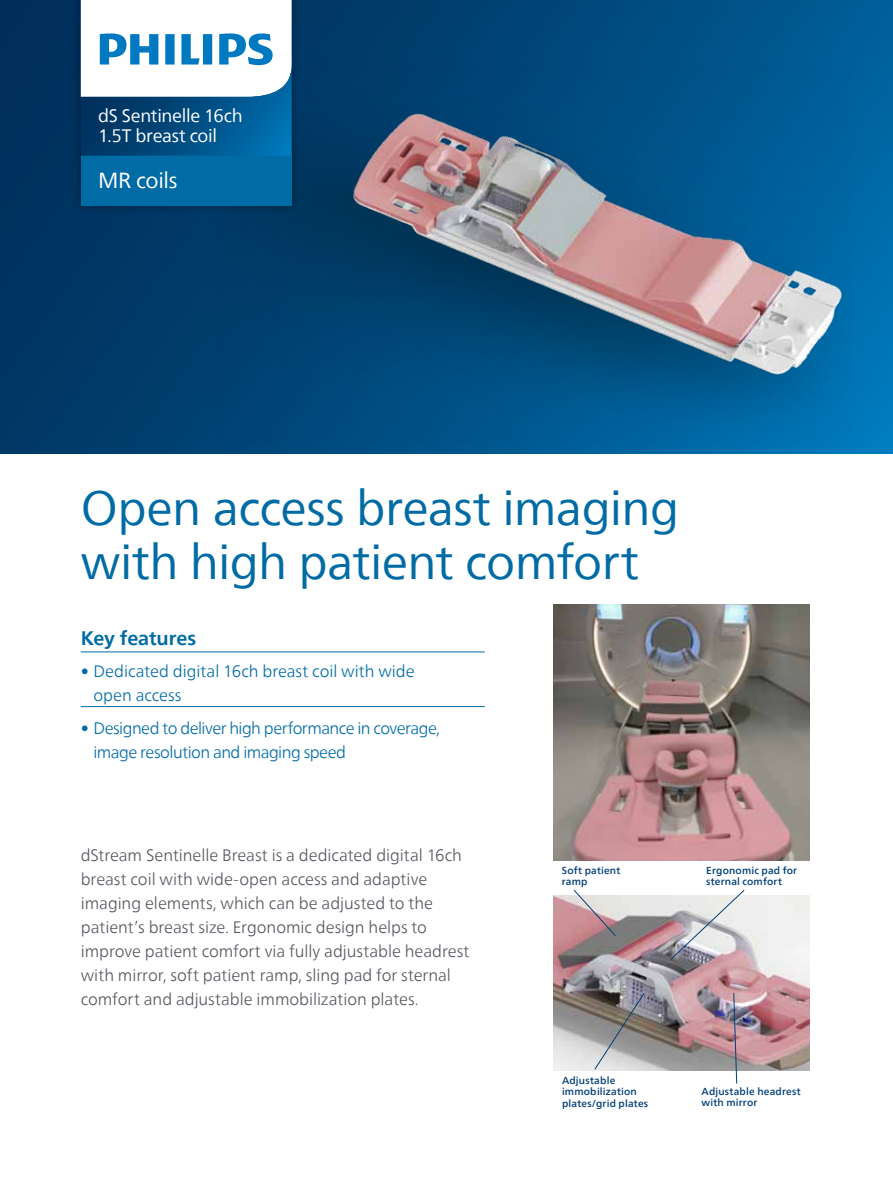
<style>
.page{position:relative;width:893px;height:1188px;background:#fff}
.page>*{position:absolute;margin:0;border:0;box-sizing:border-box;transform-origin:0 0}
.t1{font:48px/54px "Neue Frutiger World";letter-spacing:-.015em;color:#006ba4}
.t2{font:21.75px "Neue Frutiger World";letter-spacing:-.015em;color:#fff}
.t3{font:700 19.5px "Neue Frutiger World";letter-spacing:-.005em;color:#006ba4}
.t4{font:18px/19.8px "Neue Frutiger World";letter-spacing:-.015em;color:#fff}
.t5{font:300 16.5px/24px "Neue Frutiger World";letter-spacing:-.005em;color:#53585f}
.t6{font:300 16.5px/24px "Neue Frutiger World";letter-spacing:-.025em;color:#006ba4}
.t7{font:300 16.5px/24px "Neue Frutiger World";letter-spacing:-.005em;color:#006ba4}
.t8{font:500 10.05px/11.4px "Neue Frutiger World";letter-spacing:.015em;color:#003e75}
</style>
<div class="page">
<svg style="left:0;top:0;width:893px;height:454px;background:#004577"></svg>
<img style="left:213px;top:62px;width:640px;height:382px">
<img style="left:340px;top:103px;width:508px;height:279px">
<img style="left:554px;top:895px;width:255px;height:176px">
<img style="left:554px;top:605px;width:255px;height:255px">
<svg style="left:573px;top:890px;width:43px;height:47px;background:#cbb1b5"></svg>
<svg style="left:594px;top:993px;width:51px;height:77px;background:#949292"></svg>
<svg style="left:670px;top:889px;width:75px;height:72px;background:#d1cdd1"></svg>
<svg style="left:733px;top:992px;width:4px;height:92px"></svg>
<hr style="left:81px;top:706px;width:404px;height:1px;background:#006ba4">
<hr style="left:81px;top:652px;width:404px;height:1px;background:#006ba4">
<div style="left:72px;top:0;width:229px;height:215px;background:#00315a"></div>
<div style="left:81px;top:156px;width:211px;height:50px;background:#006ba4"></div>
<svg style="left:81px;top:0;width:211px;height:156px;background:#83adc9"></svg>
<p class="t4" style="left:98px;top:106px;width:146px">dS Sentinelle 16ch<br>1.5T breast coil</p>
<h2 class="t2" style="left:98px;top:163px;width:81px">MR coils</h2>
<h1 class="t1" style="left:81px;top:482px;width:600px">Open access breast imaging with high patient comfort</h1>
<p class="t3" style="left:81px;top:621px;width:117px">Key features</p>
<p class="t7" style="left:94px;top:660px;width:323px;text-indent:-13px">• Dedicated digital 16ch breast coil with wide open access</p>
<p class="t6" style="left:94px;top:716px;width:348px;text-indent:-13px">• Designed to deliver high performance in coverage, image resolution and imaging speed</p>
<p class="t5" style="left:81px;top:843px;width:390px">dStream Sentinelle Breast is a dedicated digital 16ch breast coil with wide-open access and adaptive imaging elements, which can be adjusted to the patient’s breast size. Ergonomic design helps to improve patient comfort via fully adjustable headrest with mirror, soft patient ramp, sling pad for sternal comfort and adjustable immobilization plates.</p>
<p class="t8" style="left:562px;top:865px;width:60px">Soft patient ramp</p>
<p class="t8" style="left:706px;top:865px;width:92px">Ergonomic pad for sternal comfort</p>
<p class="t8" style="left:562px;top:1075px;width:88px">Adjustable immobilization plates/grid plates</p>
<p class="t8" style="left:701px;top:1086px;width:101px">Adjustable headrest with mirror</p>
</div>
